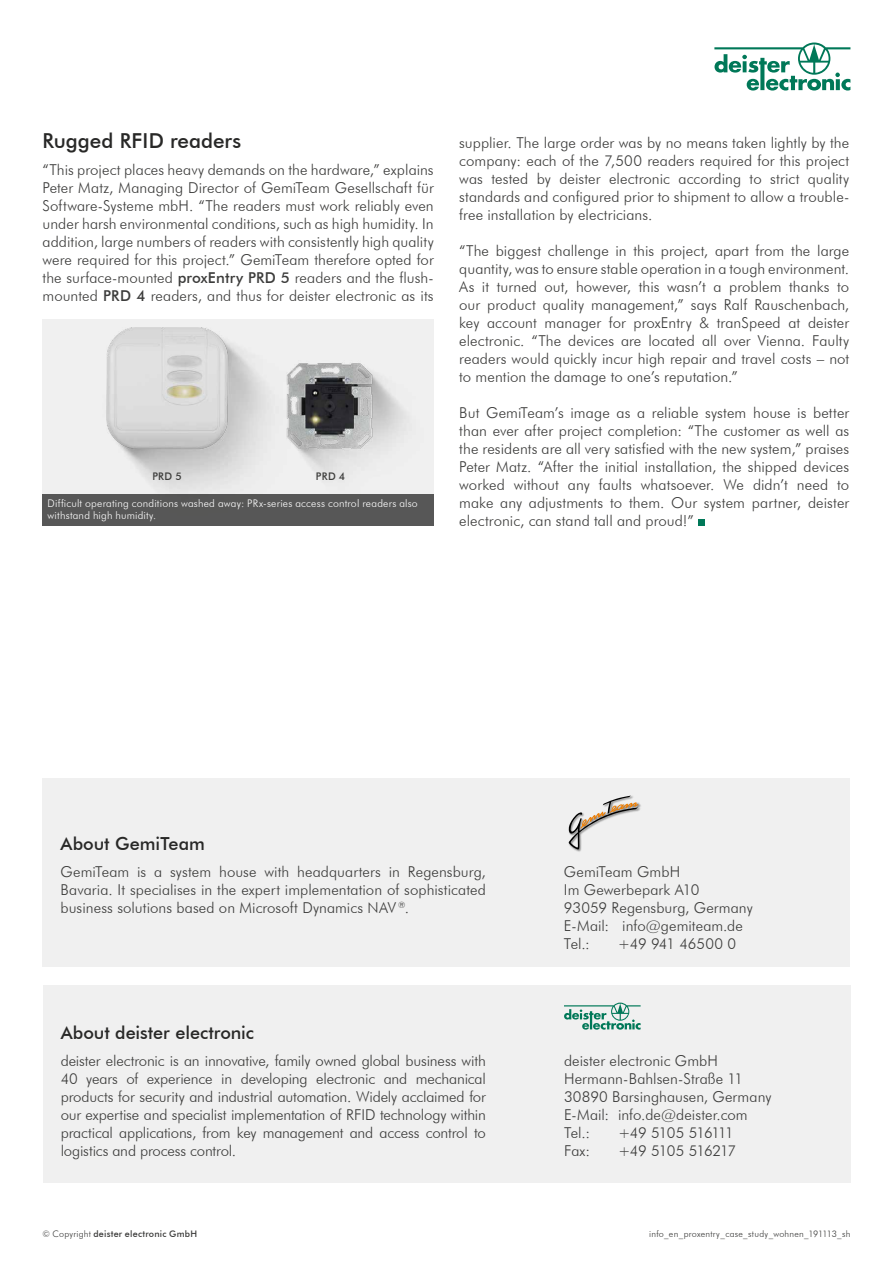
<style>
.page{position:relative;width:893px;height:1263px;background:#fff}
.page>*{position:absolute;margin:0;border:0;box-sizing:border-box;transform-origin:0 0}
.t1{font:500 20.7px "Futura BT";color:#282827}
.t2{font:500 18px "Futura BT";letter-spacing:-.005em;color:#282827}
.t3{font:300 15px/18px "Futura BT";letter-spacing:.005em;color:#3c3c3b;text-align:justify}
.t4{font:300 15px "Futura BT";letter-spacing:-.055em;color:#3c3c3b}
.t5{font:300 10.5px/12px "Futura BT";letter-spacing:.02em;color:#fff}
.t6{font:500 10.5px "Futura BT";letter-spacing:.03em;color:#3c3c3b}
.t7{font:300 9px "Futura BT";letter-spacing:.02em;color:#3c3c3b}
.t8{font:500 9px "Futura BT";letter-spacing:.025em;color:#3c3c3b}
.s1{font-weight:500}
.s2{font-weight:300}
</style>
<div class="page">
<div style="left:698px;top:519px;width:7px;height:7px;background:#007858"></div>
<div style="left:43px;top:985px;width:807px;height:198px;background:#f0f0f0"></div>
<div style="left:43px;top:778px;width:807px;height:188px;background:#f0f0f0"></div>
<svg style="left:564px;top:1002px;width:77px;height:28px"></svg>
<div style="left:43px;top:319px;width:391px;height:207px;background:#f0f0f0"></div>
<img style="left:106px;top:328px;width:163px;height:163px">
<img style="left:286px;top:363px;width:120px;height:112px">
<div style="left:43px;top:494px;width:391px;height:32px;background:#575757"></div>
<img style="left:575px;top:802px;width:66px;height:50px">
<svg style="left:568px;top:795px;width:70px;height:55px"></svg>
<svg style="left:714px;top:43px;width:136px;height:48px"></svg>
<h1 class="t1" style="left:43px;top:128px;width:200px">Rugged RFID readers</h1>
<p class="t3" style="left:43px;top:160px;width:393px">“This project places heavy demands on the hardware,” explains Peter Matz, Managing Director of GemiTeam Gesellschaft für Software-Systeme mbH. “The readers must work reliably even under harsh environmental conditions, such as high humidity. In addition, large numbers of readers with consistently high quality were required for this project.” GemiTeam therefore opted for the surface-mounted <span class="s1">proxEntry PRD 5</span> readers and the flush&shy;mounted <span class="s1">PRD 4</span> readers, and thus for deister electronic as its</p>
<p class="t6" style="left:152px;top:470px;width:31px">PRD 5</p>
<p class="t6" style="left:316px;top:470px;width:31px">PRD 4</p>
<p class="t5" style="left:48px;top:497px;width:372px">Difficult operating conditions washed away: PRx-series access control readers also withstand high humidity.</p>
<p class="t3" style="left:459px;top:133px;width:391px">supplier. The large order was by no means taken lightly by the company: each of the 7,500 readers required for this project was tested by deister electronic according to strict quality standards and configured prior to shipment to allow a trouble&shy;free installation by electricians.</p>
<p class="t3" style="left:459px;top:241px;width:392px">“The biggest challenge in this project, apart from the large quantity, was to ensure stable operation in a tough environment.<br>As it turned out, however, this wasn’t a problem thanks to our product quality management,” says Ralf Rauschenbach, key account manager for proxEntry &amp; tranSpeed at deister electronic. “The devices are located all over Vienna. Faulty readers would quickly incur high repair and travel costs – not to mention the damage to one’s reputation.”</p>
<p class="t3" style="left:459px;top:403px;width:392px">But GemiTeam’s image as a reliable system house is better than ever after project completion: “The customer as well as the residents are all very satisfied with the new system,” praises Peter Matz. “After the initial installation, the shipped devices worked without any faults whatsoever. We didn’t need to make any adjustments to them. Our system partner, deister electronic, can stand tall and proud!”</p>
<p class="t2" style="left:61px;top:832px;width:146px">About GemiTeam</p>
<p class="t3" style="left:61px;top:862px;width:427px">GemiTeam is a system house with headquarters in Regensburg, Bavaria. It specialises in the expert implementation of sophisticated business solutions based on Microsoft Dynamics NAV <sup>®</sup>.</p>
<p class="t2" style="left:61px;top:1021px;width:195px">About deister electronic</p>
<p class="t3" style="left:61px;top:1051px;width:427px">deister electronic is an innovative, family owned global business with 40 years of experience in developing electronic and mechanical products for security and industrial automation. Widely acclaimed for our expertise and specialist implementation of RFID technology within practical applications, from key management and access control to logistics and process control.</p>
<p class="t3" style="left:564px;top:862px;width:190px;text-align:left">GemiTeam GmbH<br>Im Gewerbepark A10<br>93059 Regensburg, Germany<br>E-Mail: info@gemiteam.de<br>Tel.:</p>
<p class="t3" style="left:618px;top:934px;width:120px">+49 941 46500 0</p>
<p class="t3" style="left:564px;top:1051px;width:209px;text-align:left">deister electronic GmbH<br>Hermann-Bahlsen-Straße 11<br>30890 Barsinghausen, Germany<br>E-Mail: info.de@deister.com<br>Tel.:</p>
<p class="t4" style="left:618px;top:1123px;width:117px">+49 5105 516111</p>
<p class="t3" style="left:564px;top:1141px;width:28px">Fax:</p>
<p class="t4" style="left:618px;top:1141px;width:119px">+49 5105 516217</p>
<p class="t8" style="left:43px;top:1228px;width:156px"><span class="s2">© Copyright</span> deister electronic GmbH</p>
<p class="t7" style="left:649px;top:1228px;width:203px">info_en_proxentry_case_study_wohnen_191113_sh</p>
</div>
